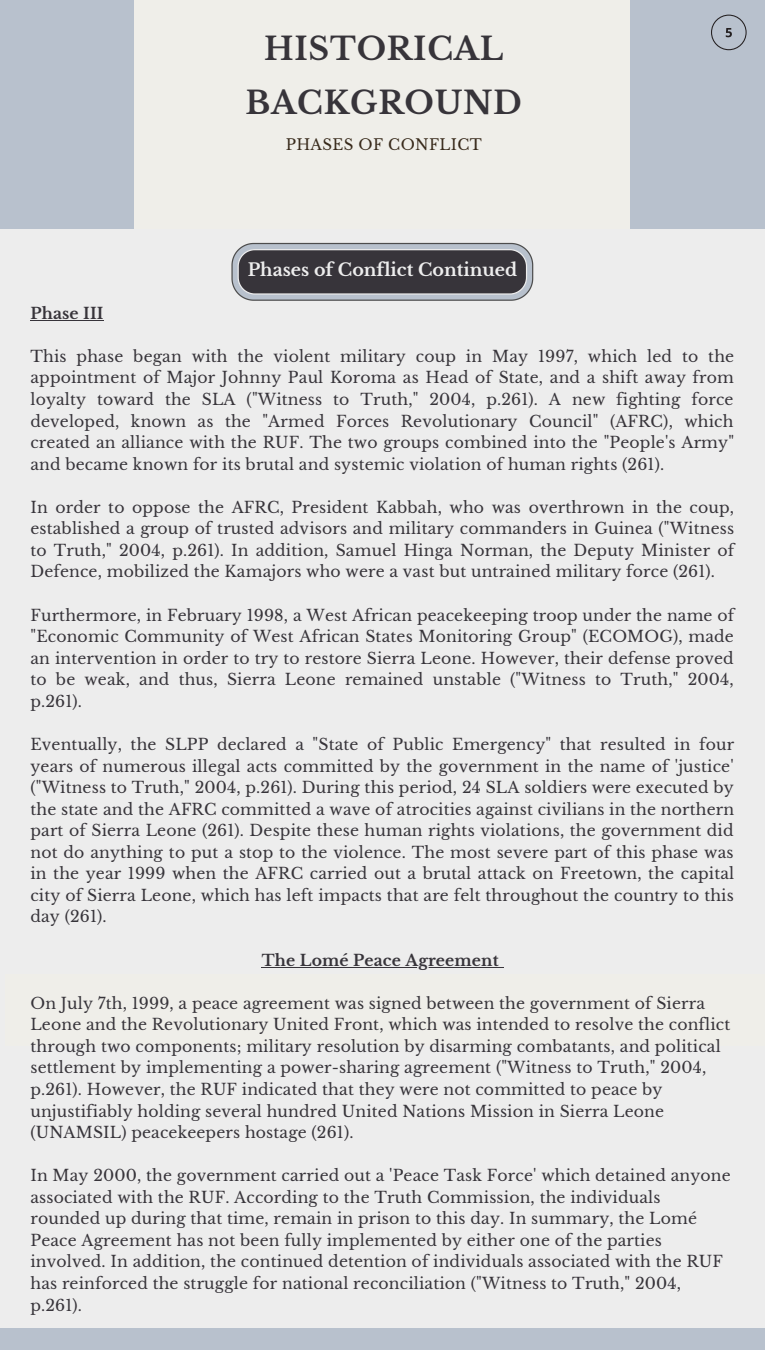
<style>
.page{position:relative;width:765px;height:1350px;background:#ededed}
.page>*{position:absolute;margin:0;border:0;box-sizing:border-box;transform-origin:0 0}
.t1{font:700 31.25px/54.4px "Libre Baskerville";letter-spacing:.025em;color:#37343a;text-align:center}
.t2{font:700 17.5px "Libre Baskerville";color:#ededed}
.t3{font:15.62px/21.5px "Libre Baskerville";letter-spacing:.01em;color:#37343a;text-align:justify}
.t4{font:700 15.62px "Libre Baskerville";letter-spacing:.01em;color:#37343a}
.t5{font:15px "Libre Baskerville";letter-spacing:.025em;color:#382a1b}
</style>
<div class="page">
<div style="left:0;top:0;width:765px;height:229px;background:#efeee9"></div>
<div style="left:6px;top:974px;width:759px;height:71px;background:#efeee9"></div>
<div style="left:0;top:0;width:134px;height:229px;background:#b8c1cd"></div>
<div style="left:630px;top:0;width:135px;height:229px;background:#b8c1cd"></div>
<svg style="left:231px;top:243px;width:302px;height:58px;background:#5d5c63"></svg>
<hr style="left:30px;top:320px;width:74px;height:1px;background:#37343a">
<hr style="left:262px;top:967px;width:237px;height:1px;background:#37343a">
<svg style="left:711px;top:15px;width:36px;height:35px"></svg>
<div style="left:0;top:1328px;width:765px;height:22px;background:#b8c1cd"></div>
<h1 class="t1" style="left:246px;top:21px;width:278px">HISTORICAL<br>BACKGROUND</h1>
<p class="t5" style="left:286px;top:135px;width:198px">PHASES OF CONFLICT</p>
<p class="t2" style="left:248px;top:259px;width:271px">Phases of Conflict Continued</p>
<p class="t4" style="left:30px;top:304px;width:75px">Phase III</p>
<p class="t3" style="left:30px;top:346px;width:705px">This phase began with the violent military coup in May 1997, which led to the appointment of Major Johnny Paul Koroma as Head of State, and a shift away from loyalty toward the SLA ("Witness to Truth," 2004, p.261). A new fighting force developed, known as the "Armed Forces Revolutionary Council" (AFRC), which created an alliance with the RUF. The two groups combined into the "People's Army" and became known for its brutal and systemic violation of human rights (261).</p>
<p class="t3" style="left:30px;top:497px;width:705px">In order to oppose the AFRC, President Kabbah, who was overthrown in the coup, established a group of trusted advisors and military commanders in Guinea ("Witness to Truth," 2004, p.261). In addition, Samuel Hinga Norman, the Deputy Minister of Defence, mobilized the Kamajors who were a vast but untrained military force (261).</p>
<p class="t3" style="left:30px;top:604px;width:705px">Furthermore, in February 1998, a West African peacekeeping troop under the name of "Economic Community of West African States Monitoring Group" (ECOMOG), made an intervention in order to try to restore Sierra Leone. However, their defense proved to be weak, and thus, Sierra Leone remained unstable ("Witness to Truth," 2004, p.261).</p>
<p class="t3" style="left:30px;top:734px;width:705px">Eventually, the SLPP declared a "State of Public Emergency" that resulted in four years of numerous illegal acts committed by the government in the name of 'justice' ("Witness to Truth," 2004, p.261). During this period, 24 SLA soldiers were executed by the state and the AFRC committed a wave of atrocities against civilians in the northern part of Sierra Leone (261). Despite these human rights violations, the government did not do anything to put a stop to the violence. The most severe part of this phase was in the year 1999 when the AFRC carried out a brutal attack on Freetown, the capital city of Sierra Leone, which has left impacts that are felt throughout the country to this day (261).</p>
<p class="t4" style="left:262px;top:950px;width:238px">The Lomé Peace Agreement</p>
<p class="t3" style="left:30px;top:993px;width:701px;text-align:left">On July 7th, 1999, a peace agreement was signed between the government of Sierra Leone and the Revolutionary United Front, which was intended to resolve the conflict through two components; military resolution by disarming combatants, and political settlement by implementing a power-sharing agreement ("Witness to Truth," 2004, p.261). However, the RUF indicated that they were not committed to peace by unjustifiably holding several hundred United Nations Mission in Sierra Leone (UNAMSIL) peacekeepers hostage (261).</p>
<p class="t3" style="left:30px;top:1165px;width:702px;text-align:left">In May 2000, the government carried out a 'Peace Task Force' which detained anyone associated with the RUF. According to the Truth Commission, the individuals rounded up during that time, remain in prison to this day. In summary, the Lomé Peace Agreement has not been fully implemented by either one of the parties involved. In addition, the continued detention of individuals associated with the RUF has reinforced the struggle for national reconciliation ("Witness to Truth," 2004, p.261).</p>
</div>
